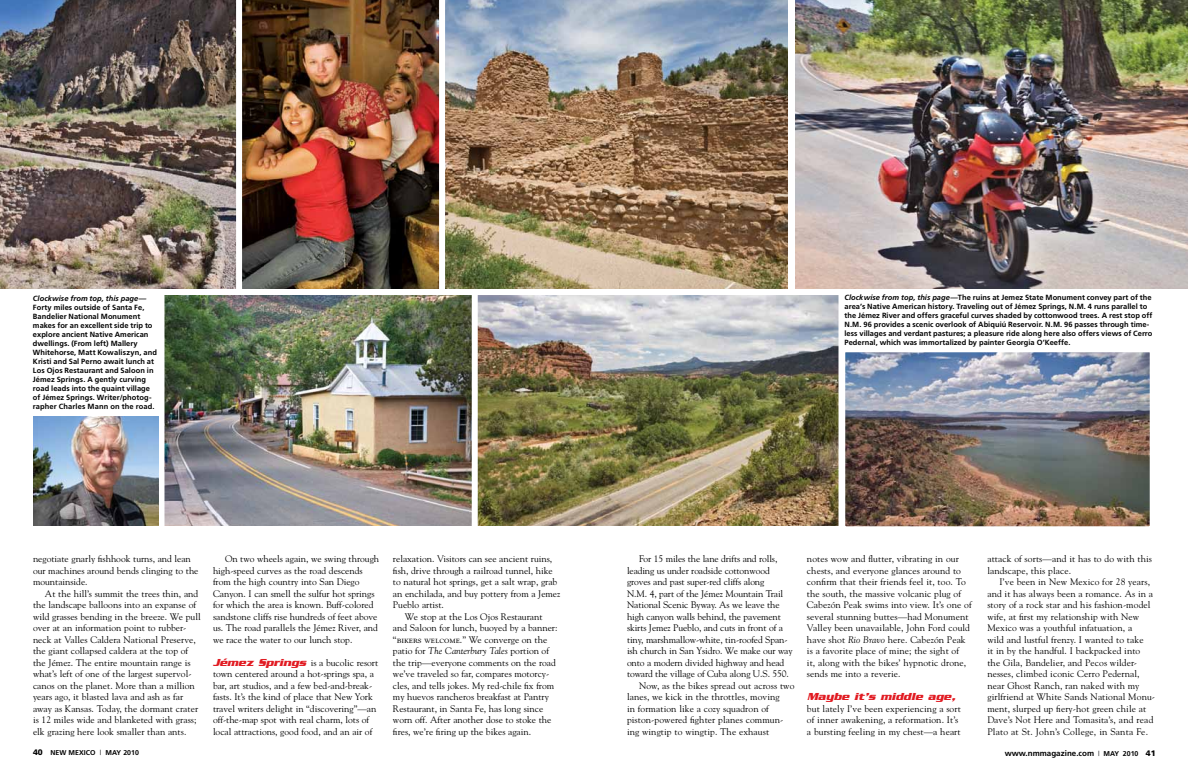
<style>
.page{position:relative;width:1188px;height:774px;background:#fff}
.page>*{position:absolute;margin:0;border:0;box-sizing:border-box;transform-origin:0 0}
.t1{font:italic 700 11px "Serpentine";letter-spacing:.01em;color:#e11b22}
.t2{font:9.5px/11.5px "Goudy";letter-spacing:.005em;color:#000}
.t3{font:italic 9.5px "Goudy";color:#000}
.t4{font:700 8px "Frutiger";color:#000}
.t5{font:700 7.5px/9px "Frutiger";letter-spacing:.005em;color:#000}
.t6{font:italic 700 7.5px "Frutiger";letter-spacing:.005em;color:#000}
.t7{font:700 7px "Frutiger";color:#000}
.s1{font-family:"Serpentine";font-weight:700;font-style:italic;font-size:11px;color:#e11b22}
.s2{font-family:"Goudy SC"}
.s3{font-style:normal}
.s4{font-style:italic}
.s5{font-weight:900;font-size:8px}
.s6{font-weight:300}
.s7{font-weight:300;font-size:7px}
.s8{font-size:7px}
.s9{font-weight:900}
</style>
<div class="page">
<img style="left:795px;top:0;width:393px;height:289px">
<img style="left:158px;top:295px;width:311px;height:231px">
<img style="left:448px;top:0;width:340px;height:289px">
<img style="left:469px;top:286px;width:379px;height:240px">
<img style="left:836px;top:343px;width:314px;height:184px">
<img style="left:0;top:0;width:233px;height:289px">
<img style="left:233px;top:0;width:215px;height:298px">
<img style="left:33px;top:416px;width:125px;height:110px">
<p class="t6" style="left:33px;top:294px;width:115px">Clockwise from top, this page—</p>
<p class="t5" style="left:33px;top:303px;width:126px">Forty miles outside of Santa Fe,<br>Bandelier National Monument makes for an excellent side trip to explore ancient Native American dwellings. (From left) Mallery<br>Whitehorse, Matt Kowaliszyn, and<br>Kristi and Sal Perno await lunch at<br>Los Ojos Restaurant and Saloon in<br>Jémez Springs. A gently curving road leads into the quaint village of Jémez Springs. Writer/photog&shy;rapher Charles Mann on the road.</p>
<p class="t2" style="left:33px;top:553px;width:167px">negotiate gnarly fishhook turns, and lean our machines around bends clinging to the mountainside.</p>
<p class="t2" style="left:33px;top:587px;width:169px;text-indent:12px">At the hill’s summit the trees thin, and the landscape balloons into an expanse of wild grasses bending in the breeze. We pull over at an information point to rubber&shy;neck at Valles Caldera National Preserve, the giant collapsed caldera at the top of the Jémez. The entire mountain range is what’s left of one of the largest supervol&shy;canos on the planet. More than a million years ago, it blasted lava and ash as far away as Kansas. Today, the dormant crater is 12 miles wide and blanketed with grass; elk grazing here look smaller than ants.</p>
<p class="t2" style="left:213px;top:553px;width:168px;text-indent:12px">On two wheels again, we swing through high-speed curves as the road descends from the high country into San Diego Canyon. I can smell the sulfur hot springs for which the area is known. Buff-colored sandstone cliffs rise hundreds of feet above us. The road parallels the Jémez River, and we race the water to our lunch stop.</p>
<p class="t2" style="left:213px;top:656px;width:167px"><span class="s1">Jémez Springs</span> is a bucolic resort town centered around a hot-springs spa, a bar, art studios, and a few bed-and-break&shy;fasts. It’s the kind of place that New York travel writers delight in “discovering”—an off-the-map spot with real charm, lots of local attractions, good food, and an air of</p>
<p class="t2" style="left:393px;top:553px;width:161px">relaxation. Visitors can see ancient ruins,</p>
<p class="t2" style="left:393px;top:564px;width:161px">fish, drive through a railroad tunnel, hike</p>
<p class="t2" style="left:393px;top:576px;width:166px">to natural hot springs, get a salt wrap, grab</p>
<p class="t2" style="left:393px;top:587px;width:169px">an enchilada, and buy pottery from a Jemez</p>
<p class="t2" style="left:393px;top:599px;width:52px">Pueblo artist.</p>
<p class="t2" style="left:405px;top:610px;width:139px">We stop at the Los Ojos Restaurant</p>
<p class="t2" style="left:393px;top:622px;width:166px">and Saloon for lunch, buoyed by a banner:</p>
<p class="t2" style="left:393px;top:633px;width:156px">“<span class="s2">bikers welcome</span>.” We converge on the</p>
<p class="t3" style="left:393px;top:645px;width:158px"><span class="s3">patio for</span> The Canterbury Tales <span class="s3">portion of</span></p>
<p class="t2" style="left:393px;top:656px;width:164px">the trip—everyone comments on the road</p>
<p class="t2" style="left:393px;top:668px;width:158px">we’ve traveled so far, compares motorcy-</p>
<p class="t2" style="left:393px;top:679px;width:163px">cles, and tells jokes. My red-chile fix from</p>
<p class="t2" style="left:393px;top:691px;width:158px">my huevos rancheros breakfast at Pantry</p>
<p class="t2" style="left:393px;top:702px;width:152px">Restaurant, in Santa Fe, has long since</p>
<p class="t2" style="left:393px;top:714px;width:160px">worn off. After another dose to stoke the</p>
<p class="t2" style="left:393px;top:725px;width:140px">fires, we’re firing up the bikes again.</p>
<p class="t5" style="left:844px;top:293px;width:310px"><span class="s4">Clockwise from top, this page—</span>The ruins at Jemez State Monument convey part of the area’s Native American history. Traveling out of Jémez Springs, N.M. 4 runs parallel to the Jémez River and offers graceful curves shaded by cottonwood trees. A rest stop off N.M. 96 provides a scenic overlook of Abiquiú Reservoir. N.M. 96 passes through time&shy;less villages and verdant pastures; a pleasure ride along here also offers views of Cerro Pedernal, which was immortalized by painter Georgia O’Keeffe.</p>
<p class="t2" style="left:639px;top:553px;width:140px">For 15 miles the lane drifts and rolls,</p>
<p class="t2" style="left:627px;top:564px;width:144px">leading us under roadside cottonwood</p>
<p class="t2" style="left:627px;top:576px;width:139px">groves and past super-red cliffs along</p>
<p class="t2" style="left:627px;top:587px;width:158px">N.M. 4, part of the Jémez Mountain Trail</p>
<p class="t2" style="left:627px;top:599px;width:154px">National Scenic Byway. As we leave the</p>
<p class="t2" style="left:627px;top:610px;width:155px">high canyon walls behind, the pavement</p>
<p class="t2" style="left:627px;top:622px;width:157px">skirts Jemez Pueblo, and cuts in front of a</p>
<p class="t2" style="left:627px;top:633px;width:162px">tiny, marshmallow-white, tin-roofed Span-</p>
<p class="t2" style="left:627px;top:645px;width:167px">ish church in San Ysidro. We make our way</p>
<p class="t2" style="left:627px;top:656px;width:159px">onto a modern divided highway and head</p>
<p class="t2" style="left:627px;top:668px;width:163px">toward the village of Cuba along U.S. 550.</p>
<p class="t2" style="left:639px;top:679px;width:157px">Now, as the bikes spread out across two</p>
<p class="t2" style="left:627px;top:691px;width:154px">lanes, we kick in the throttles, moving</p>
<p class="t2" style="left:627px;top:702px;width:143px">in formation like a cozy squadron of</p>
<p class="t2" style="left:627px;top:714px;width:158px">piston-powered fighter planes commun-</p>
<p class="t2" style="left:627px;top:725px;width:144px">ing wingtip to wingtip. The exhaust</p>
<p class="t2" style="left:807px;top:553px;width:166px">notes wow and flutter, vibrating in our chests, and everyone glances around to confirm that their friends feel it, too. To the south, the massive volcanic plug of Cabezón Peak swims into view. It’s one of several stunning buttes—had Monument Valley been unavailable, John Ford could have shot <span class="s4">Rio Bravo</span> here. Cabezón Peak is a favorite place of mine; the sight of<br>it, along with the bikes’ hypnotic drone, sends me into a reverie.</p>
<p class="t1" style="left:807px;top:690px;width:150px">Maybe it’s middle age,</p>
<p class="t2" style="left:807px;top:702px;width:155px">but lately I’ve been experiencing a sort of inner awakening, a reformation. It’s a bursting feeling in my chest—a heart</p>
<p class="t2" style="left:987px;top:553px;width:166px">attack of sorts—and it has to do with this landscape, this place.</p>
<p class="t2" style="left:987px;top:576px;width:169px;text-indent:12px">I’ve been in New Mexico for 28 years, and it has always been a romance. As in a story of a rock star and his fashion-model wife, at first my relationship with New Mexico was a youthful infatuation, a<br>wild and lustful frenzy. I wanted to take<br>it in by the handful. I backpacked into the Gila, Bandelier, and Pecos wilder&shy;nesses, climbed iconic Cerro Pedernal, near Ghost Ranch, ran naked with my girlfriend at White Sands National Monu&shy;ment, slurped up fiery-hot green chile at Dave’s Not Here and Tomasita’s, and read Plato at St. John’s College, in Santa Fe.</p>
<p class="t7" style="left:33px;top:749px;width:107px"><span class="s5">40</span> NEW MEXICO <span class="s6">|</span> MAY 2010</p>
<p class="t4" style="left:1005px;top:749px;width:152px">www.nmmagazine.com <span class="s7">|</span> <span class="s8">MAY 2010</span> <span class="s9">41</span></p>
</div>
